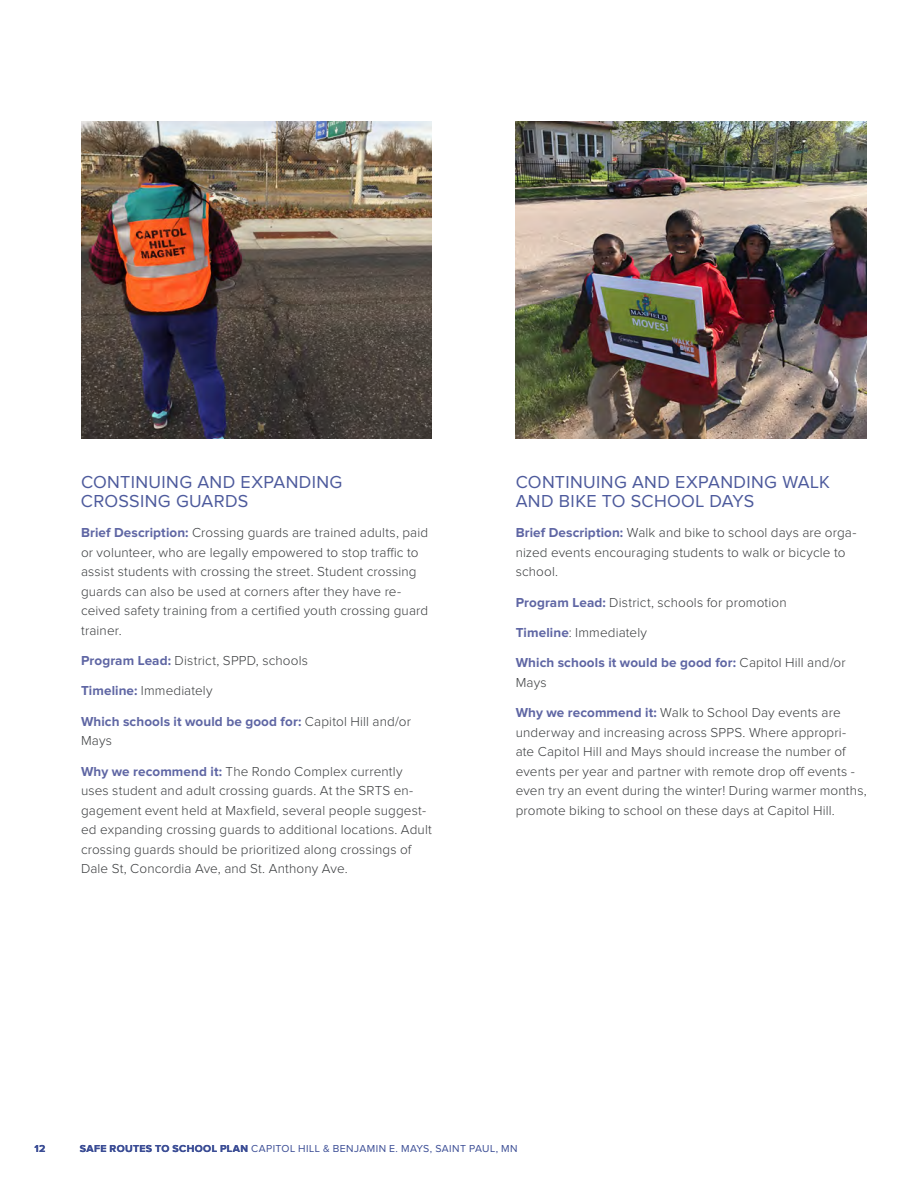
<style>
.page{position:relative;width:918px;height:1188px;background:#fff}
.page>*{position:absolute;margin:0;border:0;box-sizing:border-box;transform-origin:0 0}
.t1{font:18px/19.5px "Proxima Nova";letter-spacing:.02em;color:#4d5a9c}
.t2{font:300 13.5px/19.5px "Proxima Nova";letter-spacing:.01em;color:#3a3c3e}
.t3{font:700 13.5px/19.5px "Proxima Nova";letter-spacing:.01em;color:#5f66a4}
.t4{font:10.5px "Proxima Nova";letter-spacing:.045em;color:#3b4d95}
.t5{font:700 10.5px "Proxima Nova";color:#3b4d95}
.s1{font-weight:700;color:#5f66a4}
.s2{font-weight:300;color:#3a3c3e}
.s3{font-weight:700}
</style>
<div class="page">
<img style="left:516px;top:122px;width:351px;height:316px">
<img style="left:81px;top:122px;width:351px;height:316px">
<h1 class="t1" style="left:81px;top:473px;width:263px">CONTINUING AND EXPANDING<br>CROSSING GUARDS</h1>
<p class="t2" style="left:81px;top:524px;width:349px"><span class="s1">Brief Description:</span> Crossing guards are trained adults, paid or volunteer, who are legally empowered to stop traffic to assist students with crossing the street. Student crossing guards can also be used at corners after they have re&shy;ceived safety training from a certified youth crossing guard trainer.</p>
<p class="t2" style="left:81px;top:652px;width:228px"><span class="s1">Program Lead:</span> District, SPPD, schools</p>
<p class="t2" style="left:81px;top:682px;width:133px"><span class="s1">Timeline:</span> Immediately</p>
<p class="t3" style="left:81px;top:712px;width:331px">Which schools it would be good for: <span class="s2">Capitol Hill and/or<br>Mays</span></p>
<p class="t2" style="left:81px;top:762px;width:352px"><span class="s1">Why we recommend it:</span> The Rondo Complex currently uses student and adult crossing guards. At the SRTS en&shy;gagement event held at Maxfield, several people suggest&shy;ed expanding crossing guards to additional locations. Adult crossing guards should be prioritized along crossings of Dale St, Concordia Ave, and St. Anthony Ave.</p>
<h1 class="t1" style="left:516px;top:473px;width:316px">CONTINUING AND EXPANDING WALK<br>AND BIKE TO SCHOOL DAYS</h1>
<p class="t2" style="left:516px;top:524px;width:342px"><span class="s1">Brief Description:</span> Walk and bike to school days are orga&shy;nized events encouraging students to walk or bicycle to school.</p>
<p class="t2" style="left:516px;top:593px;width:272px"><span class="s1">Program Lead:</span> District, schools for promotion</p>
<p class="t2" style="left:516px;top:623px;width:133px"><span class="s1">Timeline</span>: Immediately</p>
<p class="t3" style="left:516px;top:654px;width:331px">Which schools it would be good for: <span class="s2">Capitol Hill and/or<br>Mays</span></p>
<p class="t2" style="left:516px;top:703px;width:353px"><span class="s1">Why we recommend it:</span> Walk to School Day events are underway and increasing across SPPS. Where appropri&shy;ate Capitol Hill and Mays should increase the number of events per year and partner with remote drop off events - even try an event during the winter! During warmer months, promote biking to school on these days at Capitol Hill.</p>
<p class="t5" style="left:35px;top:1143px;width:12px">12</p>
<p class="t4" style="left:80px;top:1143px;width:439px"><span class="s3">SAFE ROUTES TO SCHOOL PLAN</span> CAPITOL HILL &amp; BENJAMIN E. MAYS, SAINT PAUL, MN</p>
</div>
